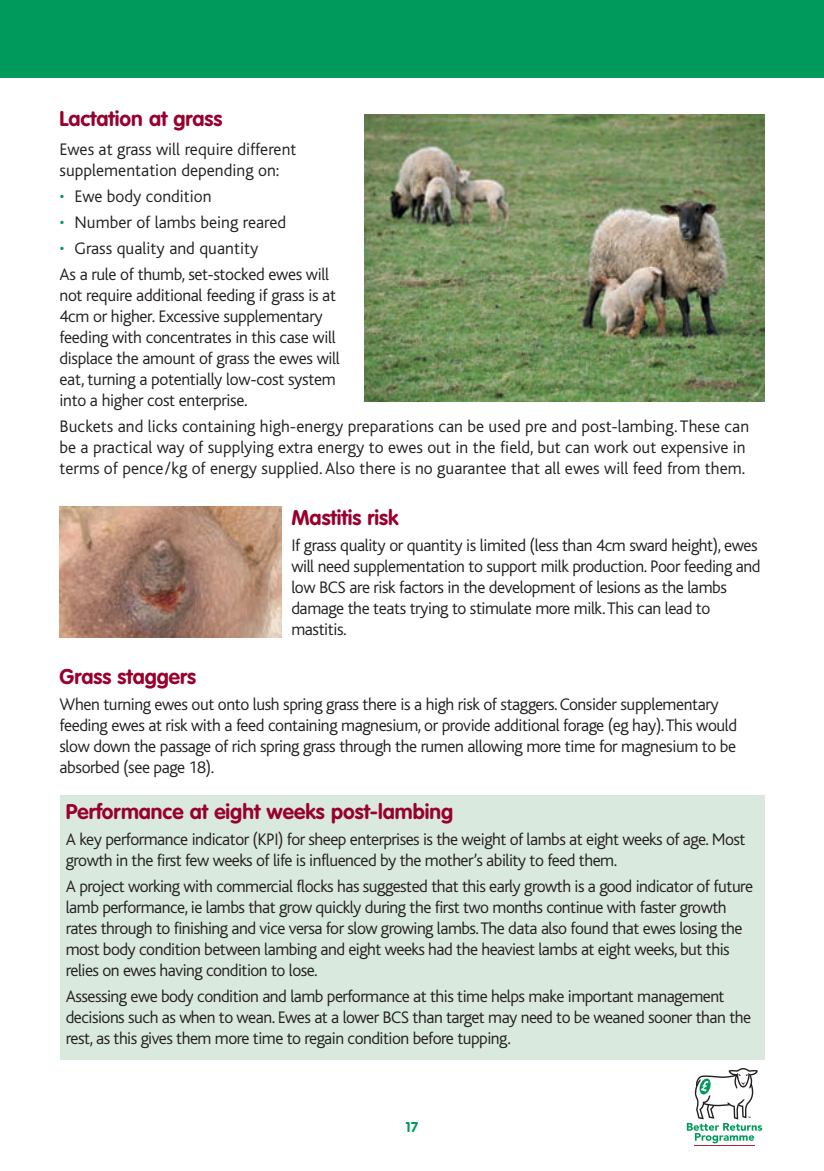
<style>
.page{position:relative;width:824px;height:1171px;background:#fff}
.page>*{position:absolute;margin:0;border:0;box-sizing:border-box;transform-origin:0 0}
.t1{font:700 21px "VAG Rounded";color:#98012d}
.t2{font:300 17.5px/21px "Bliss";letter-spacing:-.025em;color:#231f20}
.t3{font:300 17.5px/21px "Bliss";color:#231f20}
.t4{font:700 14px "VAG Rounded";color:#009b5c}
.s1{color:#009b5c}
</style>
<div class="page">
<div style="left:60px;top:795px;width:704px;height:264px;background:#dae9de"></div>
<div style="left:0;top:0;width:823px;height:77px;background:#009b5c"></div>
<hr style="left:694px;top:1145px;width:60px;height:1px;background:#a82b3d">
<svg style="left:686px;top:1068px;width:76px;height:75px"></svg>
<img style="left:365px;top:114px;width:399px;height:287px">
<img style="left:60px;top:506px;width:221px;height:131px">
<p class="t1" style="left:60px;top:106px;width:164px">Lactation at grass</p>
<p class="t3" style="left:60px;top:139px;width:238px">Ewes at grass will require different supplementation depending on:</p>
<p class="t3" style="left:60px;top:186px;width:154px"><span class="s1">•</span> Ewe body condition</p>
<p class="t3" style="left:60px;top:212px;width:228px"><span class="s1">•</span> Number of lambs being reared</p>
<p class="t2" style="left:60px;top:235px;width:271px;line-height:25.9px"><span class="s1">•</span> Grass quality and quantity<br>As a rule of thumb, set-stocked ewes will</p>
<p class="t2" style="left:60px;top:285px;width:282px">not require additional feeding if grass is at 4cm or higher. Excessive supplementary feeding with concentrates in this case will displace the amount of grass the ewes will eat, turning a potentially low-cost system into a higher cost enterprise.</p>
<p class="t3" style="left:60px;top:416px;width:691px">Buckets and licks containing high-energy preparations can be used pre and post-lambing. These can be a practical way of supplying extra energy to ewes out in the field, but can work out expensive in terms of pence/kg of energy supplied. Also there is no guarantee that all ewes will feed from them.</p>
<p class="t1" style="left:291px;top:505px;width:109px">Mastitis risk</p>
<p class="t2" style="left:291px;top:535px;width:471px">If grass quality or quantity is limited (less than 4cm sward height), ewes will need supplementation to support milk production. Poor feeding and low BCS are risk factors in the development of lesions as the lambs damage the teats trying to stimulate more milk. This can lead to mastitis.</p>
<p class="t1" style="left:60px;top:664px;width:138px">Grass staggers</p>
<p class="t2" style="left:60px;top:694px;width:679px">When turning ewes out onto lush spring grass there is a high risk of staggers. Consider supplementary feeding ewes at risk with a feed containing magnesium, or provide additional forage (eg hay). This would slow down the passage of rich spring grass through the rumen allowing more time for magnesium to be absorbed (see page 18).</p>
<p class="t1" style="left:66px;top:799px;width:389px">Performance at eight weeks post-lambing</p>
<p class="t2" style="left:66px;top:829px;width:681px">A key performance indicator (KPI) for sheep enterprises is the weight of lambs at eight weeks of age. Most growth in the first few weeks of life is influenced by the mother’s ability to feed them.</p>
<p class="t2" style="left:66px;top:876px;width:688px">A project working with commercial flocks has suggested that this early growth is a good indicator of future lamb performance, ie lambs that grow quickly during the first two months continue with faster growth rates through to finishing and vice versa for slow growing lambs. The data also found that ewes losing the most body condition between lambing and eight weeks had the heaviest lambs at eight weeks, but this relies on ewes having condition to lose.</p>
<p class="t2" style="left:66px;top:986px;width:686px">Assessing ewe body condition and lamb performance at this time helps make important management decisions such as when to wean. Ewes at a lower BCS than target may need to be weaned sooner than the rest, as this gives them more time to regain condition before tupping.</p>
<p class="t4" style="left:405px;top:1119px;width:14px">17</p>
</div>
